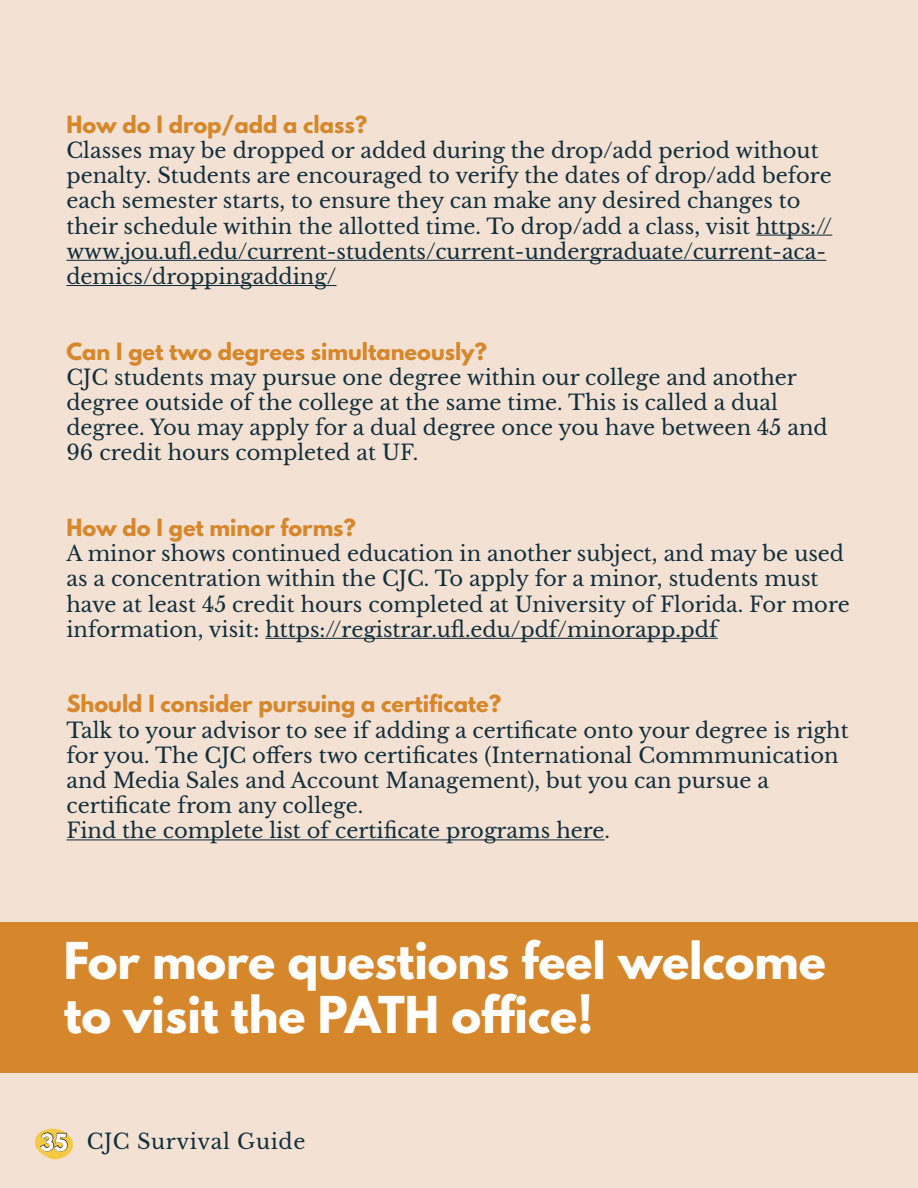
<style>
.page{position:relative;width:918px;height:1188px;background:#f3e2d3}
.page>*{position:absolute;margin:0;border:0;box-sizing:border-box;transform-origin:0 0}
.t1{font:700 45px/54px "League Spartan";color:#fff}
.t2{font:21px/25.2px "Libre Baskerville";color:#132f3d}
.t3{font:700 21px "League Spartan";color:#d6872c}
.t4{font:21px "Libre Baskerville";letter-spacing:.03em;color:#132f3d}
.s1{font-family:"League Spartan";font-weight:700;color:#231f20}
</style>
<div class="page">
<hr style="left:756px;top:235px;width:76px;height:1px;background:#132f3d">
<hr style="left:66px;top:260px;width:760px;height:1px;background:#132f3d">
<hr style="left:66px;top:285px;width:271px;height:1px;background:#132f3d">
<hr style="left:265px;top:638px;width:453px;height:1px;background:#132f3d">
<hr style="left:66px;top:839px;width:539px;height:1px;background:#132f3d">
<div style="left:0;top:923px;width:918px;height:150px;background:#d6872c"></div>
<svg style="left:35px;top:1129px;width:38px;height:31px"></svg>
<p class="t3" style="left:66px;top:108px;width:302px">How do I drop/add a class?</p>
<p class="t2" style="left:66px;top:138px;width:767px">Classes may be dropped or added during the drop/add period without penalty. Students are encouraged to verify the dates of drop/add before each semester starts, to ensure they can make any desired changes to their schedule within the allotted time. To drop/add a class, visit https:// www.jou.ufl.edu/current-students/current-undergraduate/current-aca&shy;demics/droppingadding/</p>
<p class="t3" style="left:66px;top:335px;width:422px">Can I get two degrees simultaneously?</p>
<p class="t2" style="left:66px;top:365px;width:732px">CJC students may pursue one degree within our college and another</p>
<p class="t2" style="left:66px;top:390px;width:713px">degree outside of the college at the same time. This is called a dual</p>
<p class="t2" style="left:66px;top:415px;width:763px">degree. You may apply for a dual degree once you have between 45 and<br>96 credit hours completed at UF.</p>
<p class="t3" style="left:66px;top:511px;width:291px">How do I get minor forms?</p>
<p class="t2" style="left:66px;top:541px;width:785px">A minor shows continued education in another subject, and may be used as a concentration within the CJC. To apply for a minor, students must have at least 45 credit hours completed at University of Florida. For more information, visit: https://registrar.ufl.edu/pdf/minorapp.pdf</p>
<p class="t3" style="left:66px;top:687px;width:436px">Should I consider pursuing a certificate?</p>
<p class="t2" style="left:66px;top:717px;width:784px">Talk to your advisor to see if adding a certificate onto your degree is right for you. The CJC offers two certificates (International Commmunication and Media Sales and Account Management), but you can pursue a</p>
<p class="t2" style="left:66px;top:793px;width:298px">certificate from any college.</p>
<p class="t2" style="left:66px;top:818px;width:545px">Find the complete list of certificate programs here.</p>
<p class="t1" style="left:64px;top:933px;width:764px">For more questions feel welcome to visit the PATH office!</p>
<p class="t4" style="left:40px;top:1129px;width:267px"><span class="s1">35</span> CJC Survival Guide</p>
</div>
